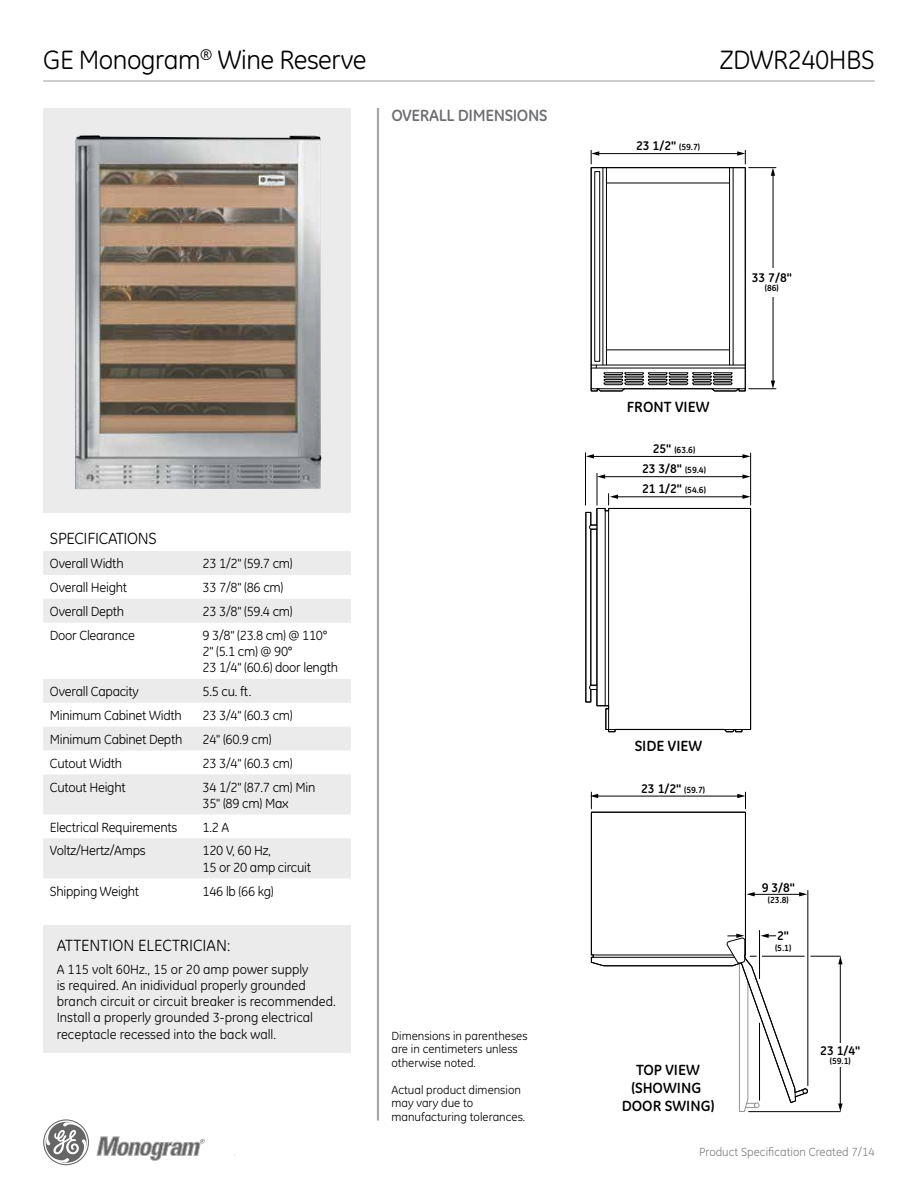
<style>
.page{position:relative;width:918px;height:1188px;background:#fff}
.page>*{position:absolute;margin:0;border:0;box-sizing:border-box;transform-origin:0 0}
.t1{font:27px "GE Inspira";letter-spacing:-.02em;color:#000}
.t2{font:16.5px "GE Inspira";color:#000}
.t3{font:700 16.5px "GE Inspira";letter-spacing:-.02em;color:#6d6e71}
.t4{font:16.5px "GE Inspira";letter-spacing:-.02em;color:#000}
.t5{font:700 15px/18px "GE Inspira";color:#000;text-align:center}
.t6{font:13.5px/16.2px "GE Inspira";letter-spacing:-.02em;color:#000}
.t7{font:13.5px/16.2px "GE Inspira";color:#000}
.t8{font:700 12.75px "GE Inspira";color:#000}
.t9{font:12px/13.5px "GE Inspira";color:#000}
.t10{font:12px "GE Inspira";color:#808285}
.t11{font:700 9px "GE Inspira";color:#000}
.s1{font-size:9px}
.s2{font-size:12.75px}
</style>
<div class="page">
<hr style="left:377px;top:108px;width:2px;height:1012px;background:#a7a9ac">
<hr style="left:43px;top:80px;width:832px;height:2px;background:#a7a9ac">
<svg style="left:97px;top:1136px;width:108px;height:25px"></svg>
<svg style="left:43px;top:1119px;width:46px;height:46px"></svg>
<div style="left:43px;top:108px;width:308px;height:405px;background:#ebebec"></div>
<svg style="left:43px;top:551px;width:308px;height:327px;fill:#ebebec"></svg>
<div style="left:43px;top:925px;width:308px;height:128px;background:#ebebec"></div>
<img style="left:75px;top:135px;width:246px;height:354px">
<svg style="left:591px;top:811px;width:210px;height:123px"></svg>
<svg style="left:590px;top:150px;width:186px;height:242px"></svg>
<div style="left:760px;top:268px;width:24px;height:28px;background:#fff"></div>
<svg style="left:585px;top:494px;width:166px;height:239px"></svg>
<hr style="left:750px;top:453px;width:1px;height:52px;background:#000">
<hr style="left:597px;top:473px;width:1px;height:32px;background:#000">
<hr style="left:585px;top:453px;width:1px;height:52px;background:#000">
<hr style="left:604px;top:476px;width:140px;height:1px;background:#000">
<svg style="left:597px;top:474px;width:8px;height:5px"></svg>
<svg style="left:742px;top:474px;width:9px;height:5px"></svg>
<hr style="left:592px;top:456px;width:152px;height:1px;background:#000">
<svg style="left:586px;top:454px;width:8px;height:5px"></svg>
<svg style="left:742px;top:454px;width:9px;height:5px"></svg>
<hr style="left:753px;top:894px;width:48px;height:1px;background:#000">
<svg style="left:747px;top:892px;width:8px;height:4px"></svg>
<svg style="left:799px;top:892px;width:8px;height:4px"></svg>
<hr style="left:597px;top:796px;width:142px;height:1px;background:#000">
<hr style="left:807px;top:890px;width:1px;height:196px;background:#000">
<svg style="left:737px;top:792px;width:9px;height:17px"></svg>
<svg style="left:590px;top:792px;width:8px;height:17px"></svg>
<hr style="left:759px;top:930px;width:1px;height:49px;background:#000">
<svg style="left:591px;top:934px;width:252px;height:178px"></svg>
<h1 class="t1" style="left:43px;top:44px;width:325px">GE Monogram<sup>®</sup> Wine Reserve</h1>
<h1 class="t1" style="left:720px;top:44px;width:157px">ZDWR240HBS</h1>
<p class="t3" style="left:392px;top:105px;width:157px">OVERALL DIMENSIONS</p>
<p class="t4" style="left:50px;top:529px;width:108px">SPECIFICATIONS</p>
<p class="t6" style="left:50px;top:555px;width:75px">Overall Width</p>
<p class="t6" style="left:202px;top:555px;width:92px">23 1/2" (59.7 cm)</p>
<p class="t6" style="left:50px;top:579px;width:79px">Overall Height</p>
<p class="t6" style="left:202px;top:579px;width:83px">33 7/8" (86 cm)</p>
<p class="t6" style="left:50px;top:603px;width:76px">Overall Depth</p>
<p class="t6" style="left:202px;top:603px;width:92px">23 3/8" (59.4 cm)</p>
<p class="t6" style="left:50px;top:627px;width:86px">Door Clearance</p>
<p class="t6" style="left:202px;top:627px;width:137px">9 3/8" (23.8 cm) @ 110°<br>2" (5.1 cm) @ 90°<br>23 1/4" (60.6) door length</p>
<p class="t6" style="left:50px;top:683px;width:91px">Overall Capacity</p>
<p class="t6" style="left:203px;top:683px;width:51px">5.5 cu. ft.</p>
<p class="t6" style="left:50px;top:707px;width:133px">Minimum Cabinet Width</p>
<p class="t6" style="left:203px;top:707px;width:92px">23 3/4" (60.3 cm)</p>
<p class="t6" style="left:50px;top:731px;width:134px">Minimum Cabinet Depth</p>
<p class="t6" style="left:203px;top:731px;width:71px">24" (60.9 cm)</p>
<p class="t6" style="left:50px;top:755px;width:74px">Cutout Width</p>
<p class="t6" style="left:203px;top:755px;width:92px">23 3/4" (60.3 cm)</p>
<p class="t6" style="left:50px;top:779px;width:77px">Cutout Height</p>
<p class="t6" style="left:202px;top:779px;width:114px">34 1/2" (87.7 cm) Min<br>35" (89 cm) Max</p>
<p class="t6" style="left:50px;top:819px;width:129px">Electrical Requirements</p>
<p class="t6" style="left:202px;top:819px;width:28px">1.2 A</p>
<p class="t6" style="left:50px;top:843px;width:97px">Voltz/Hertz/Amps</p>
<p class="t6" style="left:202px;top:843px;width:110px">120 V, 60 Hz,<br>15 or 20 amp circuit</p>
<p class="t6" style="left:50px;top:883px;width:91px">Shipping Weight</p>
<p class="t6" style="left:202px;top:883px;width:73px">146 lb (66 kg)</p>
<p class="t2" style="left:57px;top:936px;width:175px">ATTENTION ELECTRICIAN:</p>
<p class="t7" style="left:57px;top:961px;width:281px">A 115 volt 60Hz., 15 or 20 amp power supply<br>is required. An inidividual properly grounded branch circuit or circuit breaker is recommended.<br>Install a properly grounded 3-prong electrical receptacle recessed into the back wall.</p>
<p class="t9" style="left:392px;top:1029px;width:138px">Dimensions in parentheses are in centimeters unless otherwise noted.</p>
<p class="t9" style="left:392px;top:1083px;width:135px">Actual product dimension may vary due to manufacturing tolerances.</p>
<p class="t8" style="left:636px;top:137px;width:65px">23 1/2" <span class="s1">(59.7)</span></p>
<p class="t8" style="left:752px;top:269px;width:42px">33 7/8"</p>
<p class="t11" style="left:765px;top:282px;width:15px">(86)</p>
<p class="t5" style="left:627px;top:397px;width:84px">FRONT VIEW</p>
<p class="t11" style="left:653px;top:444px;width:44px"><span class="s2">25"</span> (63.6)</p>
<p class="t8" style="left:642px;top:460px;width:65px">23 3/8" <span class="s1">(59.4)</span></p>
<p class="t8" style="left:642px;top:481px;width:65px">21 1/2" <span class="s1">(54.6)</span></p>
<p class="t5" style="left:635px;top:736px;width:69px">SIDE VIEW</p>
<p class="t8" style="left:641px;top:781px;width:65px">23 1/2" <span class="s1">(59.7)</span></p>
<p class="t5" style="left:622px;top:1060px;width:94px">TOP VIEW (SHOWING<br>DOOR SWING)</p>
<p class="t8" style="left:762px;top:879px;width:35px">9 3/8"</p>
<p class="t11" style="left:768px;top:894px;width:22px">(23.8)</p>
<p class="t8" style="left:777px;top:927px;width:13px">2"</p>
<p class="t11" style="left:775px;top:942px;width:18px">(5.1)</p>
<p class="t8" style="left:820px;top:1043px;width:42px">23 1/4"</p>
<p class="t11" style="left:830px;top:1055px;width:22px">(59.1)</p>
<p class="t10" style="left:699px;top:1145px;width:177px">Product Specification Created 7/14</p>
</div>
